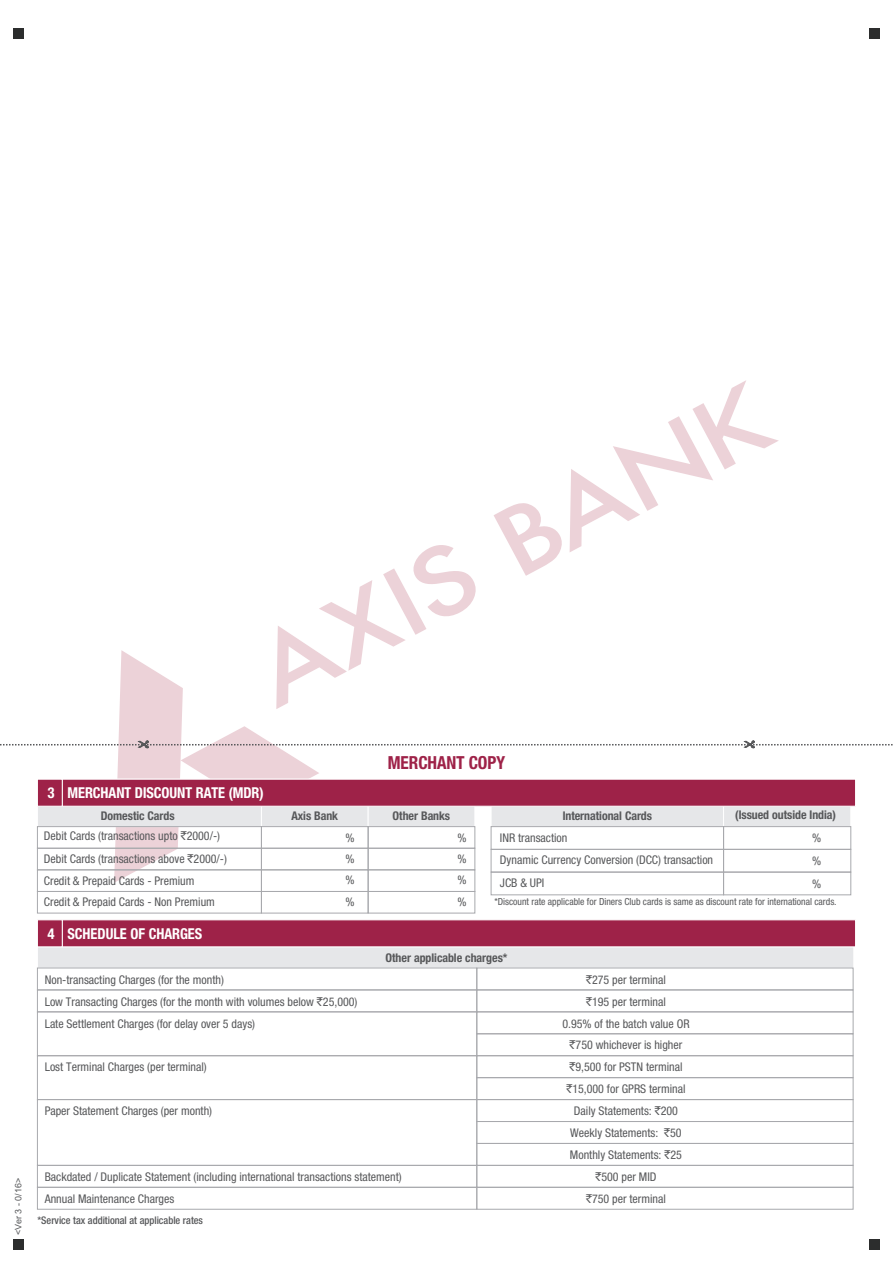
<style>
.page{position:relative;width:893px;height:1263px;background:#fff}
.page>*{position:absolute;margin:0;border:0;box-sizing:border-box;transform-origin:0 0}
.t1{font:18px "Heavenetica Cond 7 Bold SH";color:#9e2248;scale:.96 1}
.t2{font:15px "Heavenetica Cond 7 Bold SH";color:#fff;scale:.96 1}
.t3{font:12px/21.9px "Heavenetica Cond 5 SH";color:#57585a}
.t4{font:12px "Heavenetica Cond 7 Bold SH";color:#57585a}
.t5{font:10.5px "Heavenetica Cond 6 Med SH";color:#57585a}
.t6{font:9.75px "Heavenetica Cond 5 SH";color:#57585a}
.t7{font:9px "Arial";color:#57585a}
.s1{font-family:"Rupee Foradian"}
</style>
<div class="page">
<div style="left:869px;top:1239px;width:11px;height:10px;background:#2c2d2d"></div>
<div style="left:13px;top:1239px;width:11px;height:10px;background:#2c2d2d"></div>
<div style="left:38px;top:947px;width:816px;height:22px;background:#e6e7e9"></div>
<div style="left:37px;top:967px;width:440px;height:23px;border:1px solid #a8a9ad"></div>
<div style="left:476px;top:967px;width:377px;height:23px;border:1px solid #a8a9ad"></div>
<div style="left:37px;top:989px;width:440px;height:23px;border:1px solid #a8a9ad"></div>
<div style="left:476px;top:989px;width:377px;height:23px;border:1px solid #a8a9ad"></div>
<div style="left:476px;top:1011px;width:377px;height:23px;border:1px solid #a8a9ad"></div>
<div style="left:476px;top:1033px;width:377px;height:23px;border:1px solid #a8a9ad"></div>
<div style="left:476px;top:1055px;width:377px;height:23px;border:1px solid #a8a9ad"></div>
<div style="left:476px;top:1077px;width:377px;height:23px;border:1px solid #a8a9ad"></div>
<svg style="left:37px;top:1011px;width:441px;height:154px"></svg>
<div style="left:476px;top:1099px;width:377px;height:23px;border:1px solid #a8a9ad"></div>
<div style="left:476px;top:1121px;width:377px;height:23px;border:1px solid #a8a9ad"></div>
<div style="left:476px;top:1143px;width:377px;height:23px;border:1px solid #a8a9ad"></div>
<div style="left:37px;top:1165px;width:440px;height:23px;border:1px solid #a8a9ad"></div>
<div style="left:476px;top:1165px;width:377px;height:23px;border:1px solid #a8a9ad"></div>
<div style="left:37px;top:1187px;width:440px;height:22px;border:1px solid #a8a9ad"></div>
<div style="left:476px;top:1187px;width:377px;height:22px;border:1px solid #a8a9ad"></div>
<div style="left:37px;top:891px;width:225px;height:22px;border:1px solid #a8a9ad"></div>
<div style="left:261px;top:891px;width:107px;height:22px;border:1px solid #a8a9ad"></div>
<div style="left:368px;top:891px;width:107px;height:22px;border:1px solid #a8a9ad"></div>
<svg style="left:0;top:380px;width:893px;height:503px"></svg>
<div style="left:491px;top:826px;width:233px;height:24px;border:1px solid #a8a9ad"></div>
<div style="left:723px;top:826px;width:128px;height:24px;border:1px solid #a8a9ad"></div>
<div style="left:491px;top:849px;width:233px;height:23px;border:1px solid #a8a9ad"></div>
<div style="left:723px;top:849px;width:128px;height:23px;border:1px solid #a8a9ad"></div>
<div style="left:491px;top:872px;width:233px;height:23px;border:1px solid #a8a9ad"></div>
<div style="left:723px;top:872px;width:128px;height:23px;border:1px solid #a8a9ad"></div>
<div style="left:62px;top:779px;width:794px;height:27px;background:#9e2248;border:1px solid #fff"></div>
<div style="left:37px;top:779px;width:26px;height:27px;background:#9e2248;border:1px solid #fff"></div>
<div style="left:62px;top:919px;width:794px;height:28px;background:#9e2248;border:1px solid #fff"></div>
<div style="left:37px;top:919px;width:26px;height:28px;background:#9e2248;border:1px solid #fff"></div>
<div style="left:13px;top:28px;width:11px;height:10px;background:#2c2d2d"></div>
<div style="left:869px;top:28px;width:11px;height:10px;background:#2c2d2d"></div>
<p class="t7" style="left:15px;top:1235px;width:59px;rotate:-90deg">&lt;Ver 3 - 0/16&gt;</p>
<p class="t2" style="left:47px;top:783px;width:227px">3 MERCHANT DISCOUNT RATE (MDR)</p>
<h1 class="t1" style="left:388px;top:751px;width:124px">MERCHANT COPY</h1>
<p class="t4" style="left:101px;top:808px;width:75px">Domestic Cards</p>
<p class="t4" style="left:291px;top:808px;width:48px">Axis Bank</p>
<p class="t4" style="left:393px;top:808px;width:59px">Other Banks</p>
<p class="t3" style="left:44px;top:825px;width:185px">Debit Cards (transactions upto <span class="s1">`</span>2000/-)<br>Debit Cards (transactions above <span class="s1">`</span>2000/-)<br>Credit &amp; Prepaid Cards - Premium<br>Credit &amp; Prepaid Cards - Non Premium</p>
<p class="t3" style="left:345px;top:826px;width:11px">% %</p>
<p class="t3" style="left:345px;top:867px;width:11px;line-height:22.8px">% %</p>
<p class="t2" style="left:47px;top:924px;width:163px">4 SCHEDULE OF CHARGES</p>
<p class="t3" style="left:458px;top:826px;width:11px">% %</p>
<p class="t3" style="left:458px;top:867px;width:11px;line-height:22.8px">% %</p>
<p class="t4" style="left:563px;top:808px;width:91px">International Cards</p>
<p class="t4" style="left:735px;top:807px;width:102px">(Issued outside India)</p>
<p class="t3" style="left:500px;top:827px;width:215px">INR transaction<br>Dynamic Currency Conversion (DCC) transaction</p>
<p class="t6" style="left:494px;top:895px;width:344px">*Discount rate applicable for Diners Club cards is same as discount rate for international cards.</p>
<p class="t3" style="left:812px;top:826px;width:11px;line-height:22.8px">% %</p>
<p class="t3" style="left:500px;top:871px;width:46px">JCB &amp; UPI</p>
<p class="t3" style="left:812px;top:872px;width:11px">%</p>
<p class="t4" style="left:386px;top:950px;width:123px">Other applicable charges*</p>
<p class="t3" style="left:45px;top:968px;width:181px">Non-transacting Charges (for the month)</p>
<p class="t3" style="left:586px;top:968px;width:81px"><span class="s1">`</span>275 per terminal</p>
<p class="t3" style="left:45px;top:990px;width:314px">Low Transacting Charges (for the month with volumes below <span class="s1">`</span>25,000)</p>
<p class="t3" style="left:586px;top:990px;width:81px"><span class="s1">`</span>195 per terminal</p>
<p class="t3" style="left:45px;top:1012px;width:212px">Late Settlement Charges (for delay over 5 days)</p>
<p class="t3" style="left:562px;top:1012px;width:129px;line-height:21.5px;text-align:center">0.95% of the batch value OR <span class="s1">`</span>750 whichever is higher</p>
<p class="t3" style="left:45px;top:1055px;width:164px">Lost Terminal Charges (per terminal)</p>
<p class="t3" style="left:566px;top:1055px;width:121px"><span class="s1">`</span>9,500 for PSTN terminal <span class="s1">`</span>15,000 for GPRS terminal</p>
<p class="t3" style="left:45px;top:1099px;width:169px">Paper Statement Charges (per month)</p>
<p class="t3" style="left:570px;top:1099px;width:113px;text-align:center">Daily Statements: <span class="s1">`</span>200<br>Weekly Statements: <span class="s1">`</span>50<br>Monthly Statements: <span class="s1">`</span>25</p>
<p class="t3" style="left:45px;top:1165px;width:359px">Backdated / Duplicate Statement (including international transactions statement)</p>
<p class="t3" style="left:595px;top:1165px;width:63px"><span class="s1">`</span>500 per MID</p>
<p class="t3" style="left:45px;top:1187px;width:131px">Annual Maintenance Charges</p>
<p class="t3" style="left:586px;top:1187px;width:81px"><span class="s1">`</span>750 per terminal</p>
<p class="t5" style="left:37px;top:1213px;width:167px">*Service tax additional at applicable rates</p>
</div>
